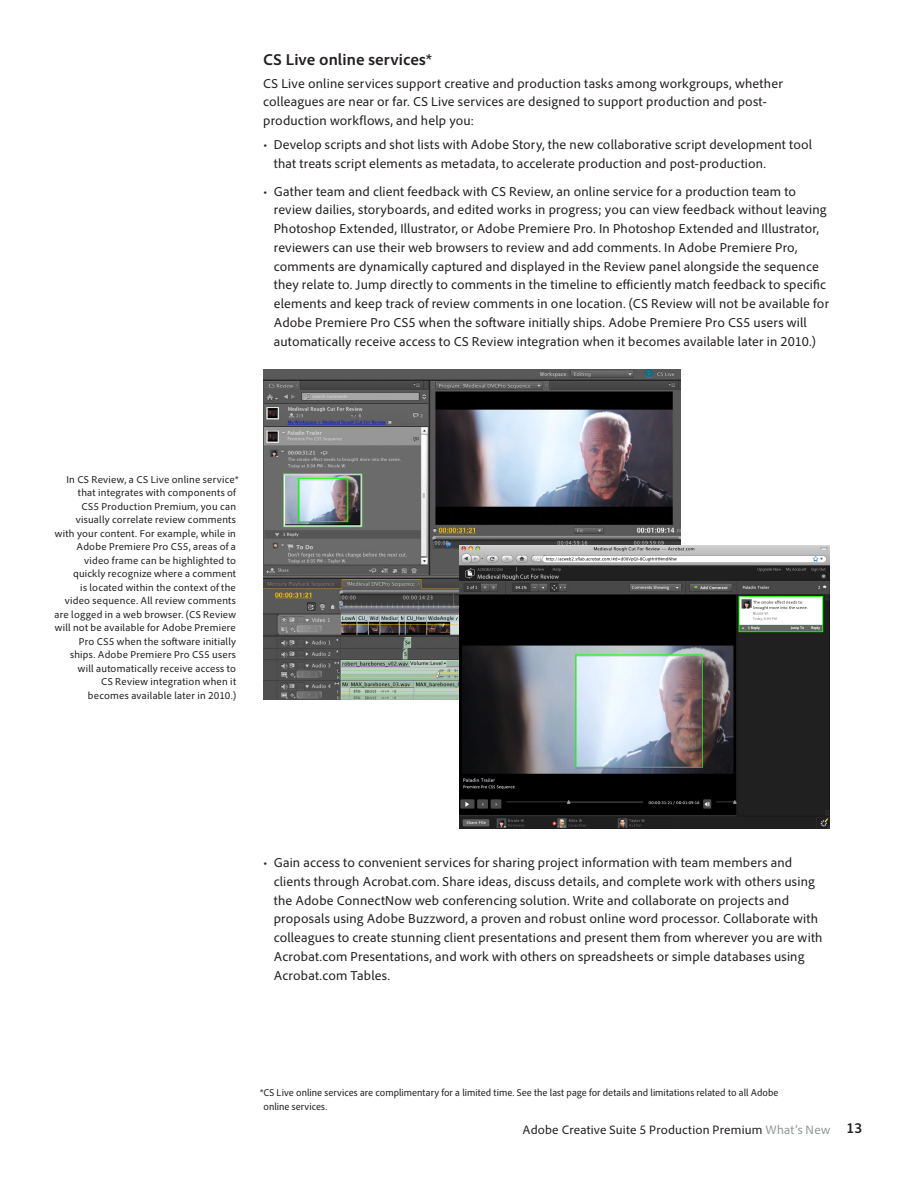
<style>
.page{position:relative;width:918px;height:1188px;background:#fff}
.page>*{position:absolute;margin:0;border:0;box-sizing:border-box;transform-origin:0 0}
.Text__Level_2_subhea{font:700 16.5px "Adobe Clean";letter-spacing:.005em;color:#231f20}
.Text__Bullet{font:13.5px/18.8px "Adobe Clean";letter-spacing:.01em;color:#231f20}
.Text__Bullet_last{font:13.5px/18.8px "Adobe Clean";letter-spacing:.01em;color:#231f20}
.Text__Body{font:13.5px/18.8px "Adobe Clean";letter-spacing:.01em;color:#231f20}
.t1{font:12.75px "Adobe Clean";letter-spacing:.015em;color:#231f20}
.Text__Caption_Body{font:10.5px/13.5px "Adobe Clean";letter-spacing:.02em;color:#231f20;text-align:right}
.Text___Footnotes{font:semi-condensed 10.5px/13.5px "Adobe Clean";color:#231f20}
.s1{color:#939598}
.s2{font-weight:700;font-stretch:semi-condensed;font-size:15px}
</style>
<div class="page">
<img style="left:263px;top:369px;width:418px;height:331px">
<img style="left:460px;top:545px;width:370px;height:283px">
<p class="Text__Level_2_subhea" style="left:263px;top:49px;width:170px">CS Live online services*</p>
<p class="Text__Body" style="left:263px;top:74px;width:521px">CS Live online services support creative and production tasks among workgroups, whether colleagues are near or far. CS Live services are designed to support production and post&shy;production workflows, and help you:</p>
<p class="Text__Bullet" style="left:274px;top:135px;width:540px;text-indent:-10px">• Develop scripts and shot lists with Adobe Story, the new collaborative script development tool that treats script elements as metadata, to accelerate production and post-production.</p>
<p class="Text__Bullet" style="left:274px;top:182px;width:557px;text-indent:-10px">• Gather team and client feedback with CS Review, an online service for a production team to review dailies, storyboards, and edited works in progress; you can view feedback without leaving Photoshop Extended, Illustrator, or Adobe Premiere Pro. In Photoshop Extended and Illustrator, reviewers can use their web browsers to review and add comments. In Adobe Premiere Pro, comments are dynamically captured and displayed in the Review panel alongside the sequence they relate to. Jump directly to comments in the timeline to efficiently match feedback to specific elements and keep track of review comments in one location. (CS Review will not be available for Adobe Premiere Pro CS5 when the software initially ships. Adobe Premiere Pro CS5 users will automatically receive access to CS Review integration when it becomes available later in 2010.)</p>
<p class="Text__Caption_Body" style="left:55px;top:472px;width:185px">In CS Review, a CS Live online service* that integrates with components of<br>CS5 Production Premium, you can visually correlate review comments<br>with your content. For example, while in Adobe Premiere Pro CS5, areas of a video frame can be highlighted to quickly recognize where a comment<br>is located within the context of the<br>video sequence. All review comments are logged in a web browser. (CS Review will not be available for Adobe Premiere Pro CS5 when the software initially ships. Adobe Premiere Pro CS5 users will automatically receive access to<br>CS Review integration when it<br>becomes available later in 2010.)</p>
<p class="Text__Bullet_last" style="left:274px;top:853px;width:550px;text-indent:-10px">• Gain access to convenient services for sharing project information with team members and clients through Acrobat.com. Share ideas, discuss details, and complete work with others using the Adobe ConnectNow web conferencing solution. Write and collaborate on projects and proposals using Adobe Buzzword, a proven and robust online word processor. Collaborate with colleagues to create stunning client presentations and present them from wherever you are with Acrobat.com Presentations, and work with others on spreadsheets or simple databases using Acrobat.com Tables.</p>
<p class="Text___Footnotes" style="left:264px;top:1086px;width:516px;text-indent:-3px">*CS Live online services are complimentary for a limited time. See the last page for details and limitations related to all Adobe online services.</p>
<p class="t1" style="left:523px;top:1122px;width:341px">Adobe Creative Suite 5 Production Premium <span class="s1">What’s New</span> <span class="s2">13</span></p>
</div>
